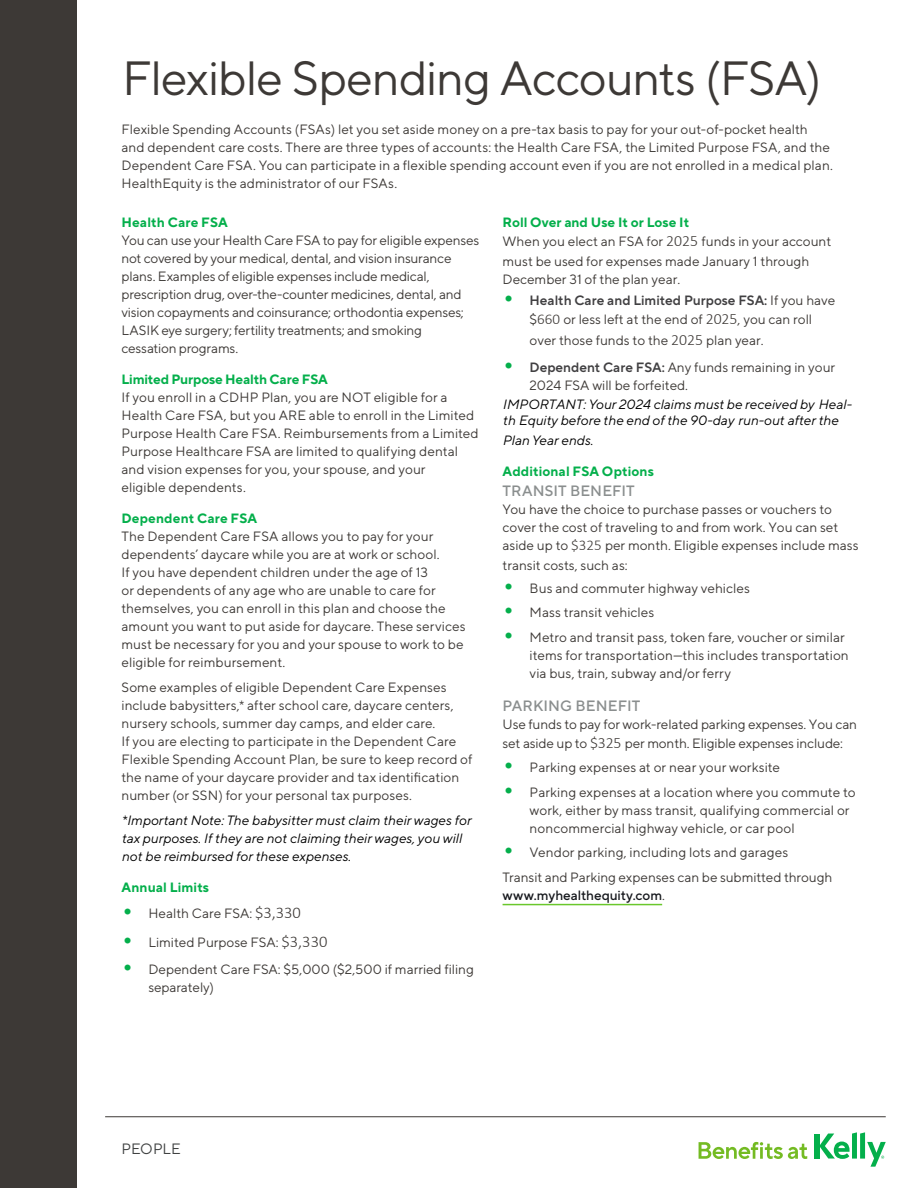
<style>
.page{position:relative;width:918px;height:1188px;background:#fff}
.page>*{position:absolute;margin:0;border:0;box-sizing:border-box;transform-origin:0 0}
.t1{font:48px "TT Norms Pro";letter-spacing:-.02em;color:#3d3936}
.t2{font:500 15px "TT Norms Pro";letter-spacing:.01em;color:#8a8e8e}
.t3{font:15px "TT Norms Pro";letter-spacing:-.01em;color:#404242}
.t4{font:13.5px/18px "TT Norms Pro";letter-spacing:.005em;color:#3d3936}
.t5{font:italic 13.5px/18px "TT Norms Pro";color:#000}
.t6{font:700 13.5px "TT Norms Pro";letter-spacing:.01em;color:#04af4b}
.t7{font:700 13.5px "TT Norms Pro";letter-spacing:-.01em;color:#04af4b}
.t8{font:500 13.5px "TT Norms Pro";color:#16181d}
.s1{font-weight:500;font-size:27px;color:#04af4b}
.s2{font-family:"Calibri";font-weight:300;font-size:16.5px}
.s3{font-weight:700;color:#04af4b}
.s4{font-family:"Calibri";font-weight:300;font-size:15.75px}
.s5{font-weight:600;color:#414042}
.s6{font-family:"Calibri";font-weight:300;font-size:15px}
.s7{font-weight:400;color:#3d3936}
</style>
<div class="page">
<div style="left:0;top:0;width:77px;height:1188px;background:#3d3936"></div>
<div style="left:814px;top:1134px;width:5px;height:25px;background:#04af4b"></div>
<svg style="left:819px;top:1132px;width:67px;height:35px"></svg>
<svg style="left:699px;top:1142px;width:108px;height:17px"></svg>
<hr style="left:105px;top:1116px;width:781px;height:1px;background:#3d3936">
<hr style="left:503px;top:904px;width:159px;height:1px;background:#6ac72c">
<h1 class="t1" style="left:122px;top:43px;width:701px">Flexible Spending Accounts (FSA)</h1>
<p class="t4" style="left:122px;top:119px;width:713px">Flexible Spending Accounts (FSAs) let you set aside money on a pre-tax basis to pay for your out-of-pocket health and dependent care costs. There are three types of accounts: the Health Care FSA, the Limited Purpose FSA, and the Dependent Care FSA. You can participate in a flexible spending account even if you are not enrolled in a medical plan.<br>HealthEquity is the administrator of our FSAs.</p>
<p class="t6" style="left:122px;top:212px;width:108px">Health Care FSA</p>
<p class="t4" style="left:122px;top:230px;width:359px">You can use your Health Care FSA to pay for eligible expenses not covered by your medical, dental, and vision insurance plans. Examples of eligible expenses include medical, prescription drug, over-the-counter medicines, dental, and vision copayments and coinsurance; orthodontia expenses; LASIK eye surgery; fertility treatments; and smoking cessation programs.</p>
<p class="t7" style="left:122px;top:369px;width:208px">Limited Purpose Health Care FSA</p>
<p class="t4" style="left:122px;top:387px;width:359px">If you enroll in a CDHP Plan, you are NOT eligible for a Health Care FSA, but you ARE able to enroll in the Limited Purpose Health Care FSA. Reimbursements from a Limited Purpose Healthcare FSA are limited to qualifying dental and vision expenses for you, your spouse, and your<br>eligible dependents.</p>
<p class="t6" style="left:122px;top:509px;width:137px">Dependent Care FSA</p>
<p class="t4" style="left:122px;top:527px;width:345px">The Dependent Care FSA allows you to pay for your dependents’ daycare while you are at work or school.<br>If you have dependent children under the age of 13<br>or dependents of any age who are unable to care for themselves, you can enroll in this plan and choose the amount you want to put aside for daycare. These services must be necessary for you and your spouse to work to be eligible for reimbursement.</p>
<p class="t4" style="left:122px;top:677px;width:352px">Some examples of eligible Dependent Care Expenses include babysitters,* after school care, daycare centers, nursery schools, summer day camps, and elder care.<br>If you are electing to participate in the Dependent Care Flexible Spending Account Plan, be sure to keep record of the name of your daycare provider and tax identification number (or SSN) for your personal tax purposes.</p>
<p class="t5" style="left:122px;top:810px;width:351px">*Important Note: The babysitter must claim their wages for tax purposes. If they are not claiming their wages, you will not be reimbursed for these expenses.</p>
<p class="t6" style="left:122px;top:878px;width:89px">Annual Limits</p>
<p class="t4" style="left:122px;top:904px;width:181px"><span class="s1">•</span> Health Care FSA: <span class="s2">$3,330</span></p>
<p class="t4" style="left:122px;top:932px;width:207px"><span class="s1">•</span> Limited Purpose FSA: <span class="s2">$3,330</span></p>
<p class="t4" style="left:148px;top:959px;width:327px;text-indent:-27px"><span class="s1">•</span> Dependent Care FSA: $5,000 ($2,500 if married filing separately)</p>
<p class="t4" style="left:503px;top:211px;width:330px;line-height:19.5px"><span class="s3">Roll Over and Use It or Lose It<br></span>When you elect an FSA for <span class="s4">2025</span> funds in your account must be used for expenses made January 1 through</p>
<p class="t4" style="left:503px;top:269px;width:179px">December 31 of the plan year.</p>
<p class="t4" style="left:503px;top:290px;width:334px;line-height:18.9px;text-align:center"><span class="s1">•</span> <span class="s5">Health Care and Limited Purpose FSA:</span> If you have $<span class="s6">660</span> or less left at the end of <span class="s4">2025</span>, you can roll</p>
<p class="t4" style="left:530px;top:330px;width:236px">over those funds to the <span class="s4">2025</span> plan year.</p>
<p class="t4" style="left:530px;top:357px;width:307px;text-indent:-27px"><span class="s1">•</span> <span class="s5">Dependent Care FSA:</span> Any funds remaining in your<br>2024 FSA will be forfeited.</p>
<p class="t5" style="left:503px;top:395px;width:351px;line-height:16.6px">IMPORTANT: Your 2024 claims must be received by Heal&shy;th Equity before the end of the 90-day run-out after the</p>
<p class="t5" style="left:503px;top:430px;width:92px">Plan Year ends.</p>
<p class="t6" style="left:503px;top:462px;width:153px">Additional FSA Options</p>
<p class="t2" style="left:503px;top:480px;width:134px">TRANSIT BENEFIT</p>
<p class="t4" style="left:503px;top:499px;width:357px">You have the choice to purchase passes or vouchers to cover the cost of traveling to and from work. You can set aside up to <span class="s6">$325</span> per month. Eligible expenses include mass</p>
<p class="t4" style="left:503px;top:555px;width:127px">transit costs, such as:</p>
<p class="t4" style="left:503px;top:578px;width:249px"><span class="s1">•</span> Bus and commuter highway vehicles</p>
<p class="t4" style="left:503px;top:603px;width:153px"><span class="s1">•</span> Mass transit vehicles</p>
<p class="t4" style="left:530px;top:627px;width:321px;text-indent:-27px"><span class="s1">•</span> Metro and transit pass, token fare, voucher or similar items for transportation—this includes transportation via bus, train, subway and/or ferry</p>
<p class="t2" style="left:503px;top:695px;width:139px">PARKING BENEFIT</p>
<p class="t4" style="left:503px;top:714px;width:356px;line-height:18.6px">Use funds to pay for work-related parking expenses. You can set aside up to <span class="s4">$325</span> per month. Eligible expenses include:</p>
<p class="t4" style="left:503px;top:757px;width:279px"><span class="s1">•</span> Parking expenses at or near your worksite</p>
<p class="t4" style="left:530px;top:782px;width:328px;text-indent:-27px"><span class="s1">•</span> Parking expenses at a location where you commute to work, either by mass transit, qualifying commercial or noncommercial highway vehicle, or car pool</p>
<p class="t4" style="left:503px;top:839px;width:331px;line-height:24.8px"><span class="s1">•</span> Vendor parking, including lots and garages<br>Transit and Parking expenses can be submitted through</p>
<p class="t8" style="left:503px;top:885px;width:164px">www.myhealthequity.com<span class="s7">.</span></p>
<p class="t3" style="left:122px;top:1138px;width:61px">PEOPLE</p>
</div>
